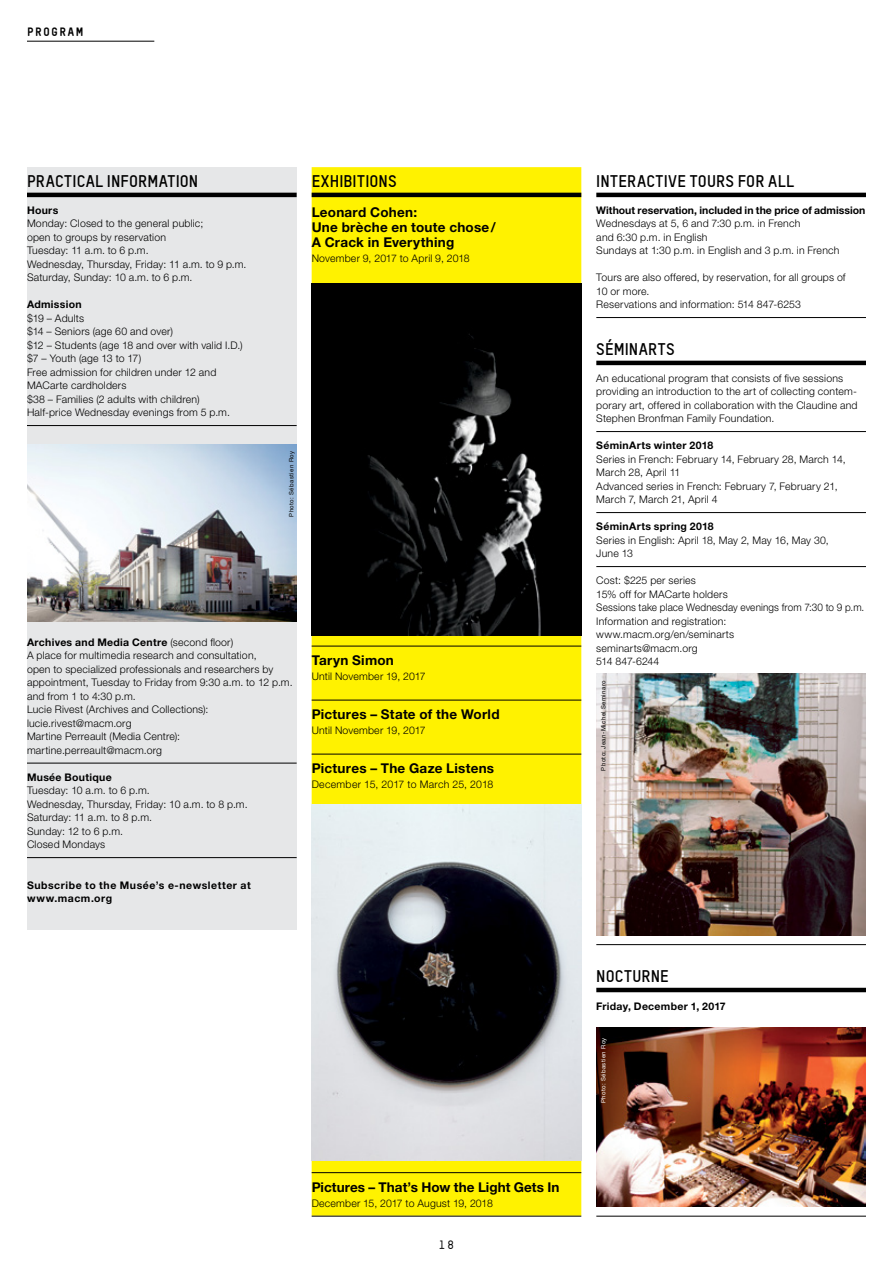
<style>
.page{position:relative;width:893px;height:1263px;background:#fff}
.page>*{position:absolute;margin:0;border:0;box-sizing:border-box;transform-origin:0 0}
.t1{font:700 16.5px "TSTAR";letter-spacing:.01em;color:#000}
.t2{font:700 13.5px/15px "Helvetica Neue LT Pro";letter-spacing:.015em;color:#000}
.t3{font:900 12px "TSTAR Mono Round";letter-spacing:.075em;color:#000}
.t4{font:700 12px "TSTAR Mono Round";color:#000}
.t5{font:300 10.5px/13.5px "Helvetica Neue LT Pro";letter-spacing:.02em;color:#000}
.t6{font:700 10.5px "Helvetica Neue LT Pro";letter-spacing:.03em;color:#000}
.t7{font:700 10.5px "Helvetica Neue LT Pro";color:#000}
.t8{font:700 10.5px/13.5px "Helvetica Neue LT Pro";letter-spacing:.055em;color:#000}
.t9{font:6px "Helvetica Neue LT Pro";letter-spacing:.07em;color:#000}
.t10{font:6px "Helvetica Neue LT Pro";letter-spacing:.07em;color:#fff}
.s1{font-weight:700}
</style>
<div class="page">
<div style="left:27px;top:167px;width:270px;height:763px;background:#e6e7e8"></div>
<hr style="left:27px;top:193px;width:270px;height:4px;background:#000">
<hr style="left:27px;top:425px;width:270px;height:1px;background:#000">
<hr style="left:27px;top:763px;width:270px;height:1px;background:#000">
<hr style="left:27px;top:857px;width:270px;height:1px;background:#000">
<div style="left:312px;top:167px;width:269px;height:1049px;background:#fff200"></div>
<hr style="left:312px;top:193px;width:269px;height:4px;background:#000">
<hr style="left:312px;top:646px;width:269px;height:1px;background:#000">
<hr style="left:312px;top:700px;width:269px;height:1px;background:#000">
<hr style="left:312px;top:754px;width:269px;height:1px;background:#000">
<hr style="left:312px;top:1172px;width:269px;height:1px;background:#000">
<hr style="left:312px;top:1216px;width:269px;height:1px;background:#000">
<img style="left:312px;top:283px;width:269px;height:352px">
<img style="left:312px;top:804px;width:269px;height:356px">
<hr style="left:596px;top:193px;width:270px;height:4px;background:#000">
<hr style="left:596px;top:317px;width:270px;height:1px;background:#000">
<hr style="left:596px;top:361px;width:270px;height:4px;background:#000">
<hr style="left:596px;top:431px;width:270px;height:1px;background:#000">
<hr style="left:596px;top:512px;width:270px;height:1px;background:#000">
<hr style="left:596px;top:566px;width:270px;height:1px;background:#000">
<hr style="left:596px;top:944px;width:270px;height:1px;background:#000">
<hr style="left:596px;top:988px;width:270px;height:4px;background:#000">
<hr style="left:596px;top:1216px;width:270px;height:1px;background:#000">
<img style="left:596px;top:673px;width:270px;height:262px">
<img style="left:596px;top:1027px;width:270px;height:180px">
<img style="left:27px;top:444px;width:270px;height:177px">
<hr style="left:27px;top:41px;width:127px;height:1px;background:#000">
<p class="t3" style="left:27px;top:25px;width:58px">PROGRAM</p>
<h1 class="t1" style="left:27px;top:170px;width:173px">PRACTICAL INFORMATION</h1>
<p class="t6" style="left:27px;top:203px;width:33px">Hours</p>
<p class="t5" style="left:27px;top:216px;width:221px">Monday: Closed to the general public;<br>open to groups by reservation<br>Tuesday: 11 a.m. to 6 p.m.<br>Wednesday, Thursday, Friday: 11 a.m. to 9 p.m.<br>Saturday, Sunday: 10 a.m. to 6 p.m.</p>
<p class="t6" style="left:27px;top:298px;width:56px">Admission</p>
<p class="t5" style="left:27px;top:311px;width:217px">$19 – Adults<br>$14 – Seniors (age 60 and over)<br>$12 – Students (age 18 and over with valid I.D.) $7 – Youth (age 13 to 17)<br>Free admission for children under 12 and<br>MACarte cardholders<br>$38 – Families (2 adults with children)<br>Half-price Wednesday evenings from 5 p.m.</p>
<h1 class="t1" style="left:312px;top:170px;width:87px">EXHIBITIONS</h1>
<p class="t2" style="left:312px;top:204px;width:186px">Leonard Cohen:<br>Une brèche en toute chose/<br>A Crack in Everything</p>
<p class="t5" style="left:312px;top:251px;width:159px">November 9, 2017 to April 9, 2018</p>
<p class="t9" style="left:288px;top:517px;width:67px;rotate:-90deg">Photo: Sébastien Roy</p>
<p class="t5" style="left:27px;top:635px;width:267px"><span class="s1">Archives and Media Centre</span> (second floor)<br>A place for multimedia research and consultation,<br>open to specialized professionals and researchers by appointment, Tuesday to Friday from 9:30 a.m. to 12 p.m. and from 1 to 4:30 p.m.<br>Lucie Rivest (Archives and Collections): lucie.rivest@macm.org<br>Martine Perreault (Media Centre): martine.perreault@macm.org</p>
<p class="t6" style="left:27px;top:770px;width:86px">Musée Boutique</p>
<p class="t5" style="left:27px;top:783px;width:222px">Tuesday: 10 a.m. to 6 p.m.<br>Wednesday, Thursday, Friday: 10 a.m. to 8 p.m.<br>Saturday: 11 a.m. to 8 p.m.<br>Sunday: 12 to 6 p.m.<br>Closed Mondays</p>
<p class="t8" style="left:27px;top:878px;width:225px">Subscribe to the Musée’s e-newsletter at www.macm.org</p>
<p class="t2" style="left:312px;top:653px;width:84px">Taryn Simon</p>
<p class="t5" style="left:312px;top:669px;width:115px">Until November 19, 2017</p>
<p class="t2" style="left:312px;top:707px;width:189px">Pictures – State of the World</p>
<p class="t5" style="left:312px;top:723px;width:115px">Until November 19, 2017</p>
<p class="t2" style="left:312px;top:761px;width:184px">Pictures – The Gaze Listens</p>
<p class="t5" style="left:312px;top:777px;width:183px">December 15, 2017 to March 25, 2018</p>
<p class="t2" style="left:312px;top:1179px;width:249px">Pictures – That’s How the Light Gets In</p>
<p class="t5" style="left:312px;top:1196px;width:183px">December 15, 2017 to August 19, 2018</p>
<p class="t4" style="left:439px;top:1238px;width:17px">18</p>
<h1 class="t1" style="left:596px;top:170px;width:199px">INTERACTIVE TOURS FOR ALL</h1>
<p class="t7" style="left:596px;top:203px;width:271px">Without reservation, included in the price of admission</p>
<p class="t5" style="left:596px;top:216px;width:245px">Wednesdays at 5, 6 and 7:30 p.m. in French<br>and 6:30 p.m. in English<br>Sundays at 1:30 p.m. in English and 3 p.m. in French</p>
<p class="t5" style="left:596px;top:270px;width:251px">Tours are also offered, by reservation, for all groups of<br>10 or more.<br>Reservations and information: 514 847-6253</p>
<h1 class="t1" style="left:596px;top:338px;width:80px">SÉMINARTS</h1>
<p class="t5" style="left:596px;top:371px;width:263px">An educational program that consists of five sessions providing an introduction to the art of collecting contem&shy;porary art, offered in collaboration with the Claudine and Stephen Bronfman Family Foundation.</p>
<p class="t6" style="left:596px;top:439px;width:118px">SéminArts winter 2018</p>
<p class="t5" style="left:596px;top:452px;width:251px">Series in French: February 14, February 28, March 14, March 28, April 11<br>Advanced series in French: February 7, February 21, March 7, March 21, April 4</p>
<p class="t6" style="left:596px;top:520px;width:119px">SéminArts spring 2018</p>
<p class="t5" style="left:596px;top:533px;width:234px">Series in English: April 18, May 2, May 16, May 30,<br>June 13</p>
<p class="t5" style="left:596px;top:573px;width:270px">Cost: $225 per series<br>15% off for MACarte holders<br>Sessions take place Wednesday evenings from 7:30 to 9 p.m.<br>Information and registration: www.macm.org/en/seminarts<br>seminarts@macm.org<br>514 847-6244</p>
<p class="t9" style="left:600px;top:770px;width:91px;rotate:-90deg">Photo: Jean-Michel Seminaro</p>
<h1 class="t1" style="left:596px;top:965px;width:74px">NOCTURNE</h1>
<p class="t6" style="left:596px;top:1000px;width:131px">Friday, December 1, 2017</p>
<p class="t10" style="left:600px;top:1103px;width:67px;rotate:-90deg">Photo: Sébastien Roy</p>
</div>
